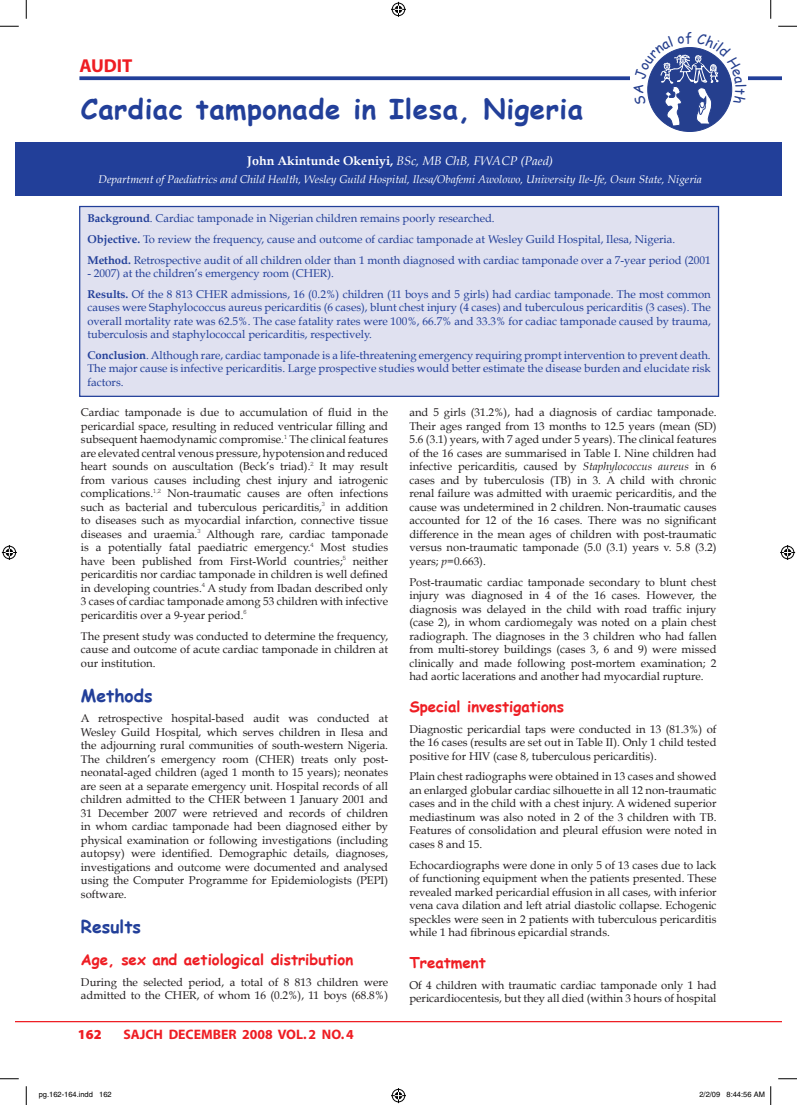
<style>
.page{position:relative;width:797px;height:1105px;background:#fff}
.page>*{position:absolute;margin:0;border:0;box-sizing:border-box;transform-origin:0 0}
.t1{font:700 27.5px "Comic Sans MS";letter-spacing:.02em;color:#223f99}
.t2{font:700 18.75px "Myriad";color:#ee1d23}
.t3{font:700 17.5px "Comic Sans MS";color:#223f99}
.t4{font:700 15px "Comic Sans MS";color:#ee1d23}
.t5{font:700 13.75px "Myriad";color:#ee1d23}
.t6{font:900 13.75px "Myriad Pro";color:#ee1d23}
.t7{font:13.75px "Comic Sans MS";color:#253f8e}
.t8{font:700 12.5px "Book Antiqua";color:#fff}
.t9{font:11.25px/13.5px "Book Antiqua";color:#231f20;text-align:justify}
.t10{font:11.25px/13.5px "Book Antiqua";color:#223f99}
.t11{font:italic 11.25px "Book Antiqua";color:#fff}
.t12{font:7.5px "Helvetica";color:#000}
.s1{font-weight:400;font-style:italic}
.s2{font-weight:700}
.s3{font-style:italic}
</style>
<div class="page">
<hr style="left:16px;top:1021px;width:765px;height:1px;background:#ee1d23">
<svg style="left:79px;top:76px;width:702px;height:4px;background:#3650a2"></svg>
<div style="left:16px;top:143px;width:765px;height:53px;background:#223f99"></div>
<div style="left:631px;top:72px;width:116px;height:20px;background:#fff"></div>
<div style="left:80px;top:206px;width:638px;height:190px;background:#e0e1f0"></div>
<div style="left:79px;top:206px;width:640px;height:191px;border:1px solid #223f99"></div>
<svg style="left:0;top:25px;width:19px;height:2px"></svg>
<svg style="left:778px;top:25px;width:19px;height:2px"></svg>
<svg style="left:0;top:1078px;width:19px;height:1px"></svg>
<svg style="left:778px;top:1078px;width:19px;height:1px"></svg>
<svg style="left:25px;top:0;width:2px;height:19px"></svg>
<svg style="left:25px;top:1086px;width:2px;height:19px"></svg>
<svg style="left:770px;top:0;width:1px;height:19px"></svg>
<svg style="left:391px;top:2px;width:15px;height:15px"></svg>
<svg style="left:391px;top:1088px;width:15px;height:15px"></svg>
<svg style="left:2px;top:545px;width:15px;height:15px"></svg>
<svg style="left:780px;top:545px;width:15px;height:15px"></svg>
<svg style="left:770px;top:1086px;width:1px;height:19px"></svg>
<svg style="left:647px;top:47px;width:86px;height:79px"></svg>
<h2 class="t2" style="left:79px;top:56px;width:55px">AUDIT</h2>
<h1 class="t1" style="left:81px;top:88px;width:504px">Cardiac tamponade in Ilesa, Nigeria</h1>
<p class="t7" style="left:628px;top:94px;width:12px;rotate:-90deg">A</p>
<p class="t8" style="left:247px;top:153px;width:307px">John Akintunde Okeniyi, <span class="s1">BSc, MB ChB, FWACP (Paed)</span></p>
<p class="t11" style="left:98px;top:173px;width:605px">Department of Paediatrics and Child Health, Wesley Guild Hospital, Ilesa/Obafemi Awolowo, University Ile-Ife, Osun State, Nigeria</p>
<p class="t10" style="left:87px;top:208px;width:625px;line-height:20.6px"><span class="s2">Background</span>. Cardiac tamponade in Nigerian children remains poorly researched.<br><span class="s2">Objective.</span> To review the frequency, cause and outcome of cardiac tamponade at Wesley Guild Hospital, Ilesa, Nigeria.<br><span class="s2">Method.</span> Retrospective audit of all children older than 1 month diagnosed with cardiac tamponade over a 7-year period (2001</p>
<p class="t10" style="left:87px;top:263px;width:625px;line-height:20.6px">- 2007) at the children’s emergency room (CHER).<br><span class="s2">Results.</span> Of the 8 813 CHER admissions, 16 (0.2%) children (11 boys and 5 girls) had cardiac tamponade. The most common</p>
<p class="t10" style="left:87px;top:301px;width:625px;text-align:justify">causes were Staphylococcus aureus pericarditis (6 cases), blunt chest injury (4 cases) and tuberculous pericarditis (3 cases). The overall mortality rate was 62.5%. The case fatality rates were 100%, 66.7% and 33.3% for cadiac tamponade caused by trauma, tuberculosis and staphylococcal pericarditis, respectively.</p>
<p class="t10" style="left:87px;top:348px;width:625px;text-align:justify"><span class="s2">Conclusion</span>. Although rare, cardiac tamponade is a life-threatening emergency requiring prompt intervention to prevent death.<br>The major cause is infective pericarditis. Large prospective studies would better estimate the disease burden and elucidate risk factors.</p>
<p class="t9" style="left:81px;top:406px;width:309px">Cardiac tamponade is due to accumulation of fluid in the pericardial space, resulting in reduced ventricular filling and subsequent haemodynamic compromise.<sup>1</sup> The clinical features are elevated central venous pressure, hypotension and reduced heart sounds on auscultation (Beck’s triad).<sup>2</sup> It may result from various causes including chest injury and iatrogenic complications.<sup>1,2</sup> Non-traumatic causes are often infections such as bacterial and tuberculous pericarditis,<sup>3</sup> in addition to diseases such as myocardial infarction, connective tissue diseases and uraemia.<sup>3</sup> Although rare, cardiac tamponade is a potentially fatal paediatric emergency.<sup>4</sup> Most studies have been published from First-World countries;<sup>5</sup> neither pericarditis nor cardiac tamponade in children is well defined in developing countries.<sup>4</sup> A study from Ibadan described only 3 cases of cardiac tamponade among 53 children with infective pericarditis over a 9-year period.<sup>6</sup></p>
<p class="t9" style="left:81px;top:629px;width:309px">The present study was conducted to determine the frequency, cause and outcome of acute cardiac tamponade in children at our institution.</p>
<h3 class="t3" style="left:81px;top:682px;width:73px">Methods</h3>
<p class="t9" style="left:81px;top:712px;width:309px">A retrospective hospital-based audit was conducted at Wesley Guild Hospital, which serves children in Ilesa and the adjourning rural communities of south-western Nigeria.<br>The children’s emergency room (CHER) treats only post&shy;neonatal-aged children (aged 1 month to 15 years); neonates are seen at a separate emergency unit. Hospital records of all children admitted to the CHER between 1 January 2001 and 31 December 2007 were retrieved and records of children in whom cardiac tamponade had been diagnosed either by physical examination or following investigations (including autopsy) were identified. Demographic details, diagnoses, investigations and outcome were documented and analysed using the Computer Programme for Epidemiologists (PEPI) software.</p>
<h3 class="t3" style="left:81px;top:914px;width:62px">Results</h3>
<h3 class="t4" style="left:81px;top:949px;width:274px">Age, sex and aetiological distribution</h3>
<p class="t9" style="left:81px;top:975px;width:309px">During the selected period, a total of 8 813 children were admitted to the CHER, of whom 16 (0.2%), 11 boys (68.8%)</p>
<p class="t6" style="left:78px;top:1025px;width:25px">162</p>
<p class="t5" style="left:123px;top:1027px;width:232px">SAJCH DECEMBER 2008 VOL. 2 NO. 4</p>
<p class="t9" style="left:409px;top:406px;width:309px">and 5 girls (31.2%), had a diagnosis of cardiac tamponade.<br>Their ages ranged from 13 months to 12.5 years (mean (SD)<br>5.6 (3.1) years, with 7 aged under 5 years). The clinical features of the 16 cases are summarised in Table I. Nine children had infective pericarditis, caused by <span class="s3">Staphylococcus aureus</span> in 6 cases and by tuberculosis (TB) in 3. A child with chronic renal failure was admitted with uraemic pericarditis, and the cause was undetermined in 2 children. Non-traumatic causes accounted for 12 of the 16 cases. There was no significant difference in the mean ages of children with post-traumatic versus non-traumatic tamponade (5.0 (3.1) years v. 5.8 (3.2) years; <span class="s3">p</span>=0.663).</p>
<p class="t9" style="left:409px;top:575px;width:309px">Post-traumatic cardiac tamponade secondary to blunt chest injury was diagnosed in 4 of the 16 cases. However, the diagnosis was delayed in the child with road traffic injury (case 2), in whom cardiomegaly was noted on a plain chest radiograph. The diagnoses in the 3 children who had fallen from multi-storey buildings (cases 3, 6 and 9) were missed clinically and made following post-mortem examination; 2 had aortic lacerations and another had myocardial rupture.</p>
<h3 class="t4" style="left:409px;top:696px;width:156px">Special investigations</h3>
<p class="t9" style="left:409px;top:722px;width:309px">Diagnostic pericardial taps were conducted in 13 (81.3%) of the 16 cases (results are set out in Table II). Only 1 child tested positive for HIV (case 8, tuberculous pericarditis).</p>
<p class="t9" style="left:409px;top:770px;width:309px">Plain chest radiographs were obtained in 13 cases and showed an enlarged globular cardiac silhouette in all 12 non-traumatic cases and in the child with a chest injury. A widened superior mediastinum was also noted in 2 of the 3 children with TB.<br>Features of consolidation and pleural effusion were noted in cases 8 and 15.</p>
<p class="t9" style="left:409px;top:858px;width:309px">Echocardiographs were done in only 5 of 13 cases due to lack of functioning equipment when the patients presented. These revealed marked pericardial effusion in all cases, with inferior vena cava dilation and left atrial diastolic collapse. Echogenic speckles were seen in 2 patients with tuberculous pericarditis while 1 had fibrinous epicardial strands.</p>
<h3 class="t4" style="left:409px;top:952px;width:78px">Treatment</h3>
<p class="t9" style="left:409px;top:978px;width:309px">Of 4 children with traumatic cardiac tamponade only 1 had pericardiocentesis, but they all died (within 3 hours of hospital</p>
<p class="t12" style="left:39px;top:1090px;width:74px">pg.162-164.indd 162</p>
<p class="t12" style="left:699px;top:1090px;width:67px">2/2/09 8:44:56 AM</p>
</div>
